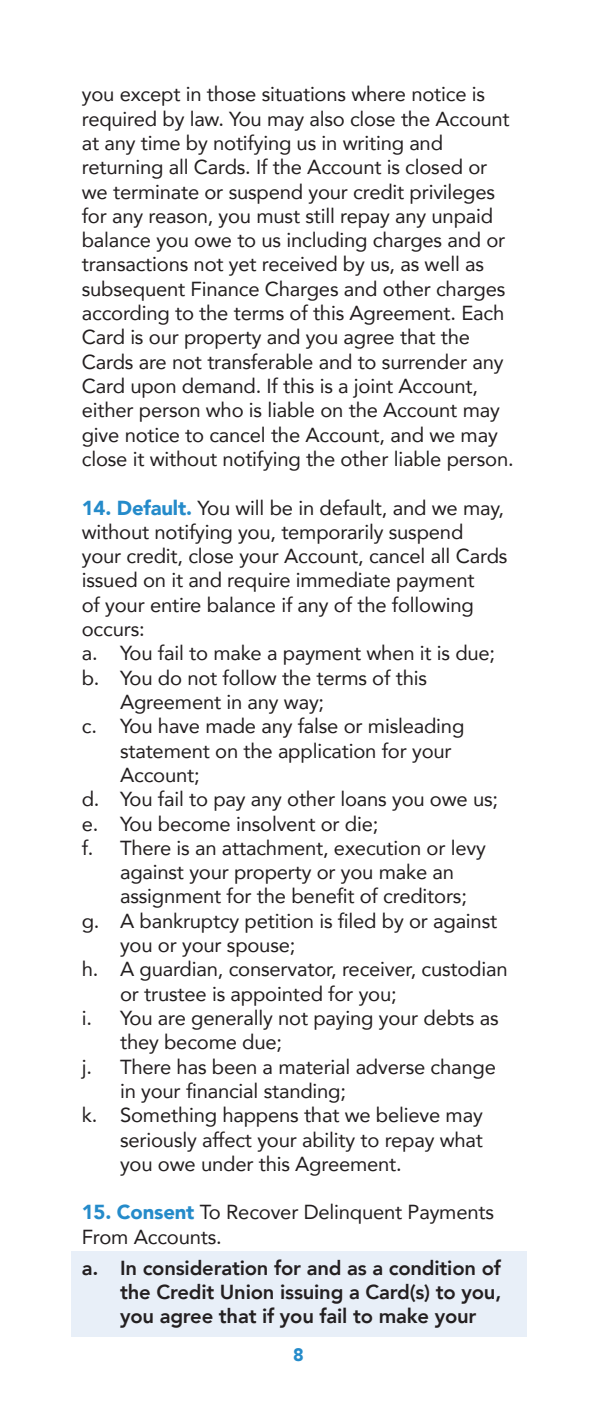
<style>
.page{position:relative;width:597px;height:1418px;background:#fff}
.page>*{position:absolute;margin:0;border:0;box-sizing:border-box;transform-origin:0 0}
.t1{font:20.25px/24.3px "Avenir";letter-spacing:-.01em;color:#231f20}
.t2{font:800 20.25px/24.3px "Avenir";letter-spacing:-.01em;color:#231f20;text-align:justify}
.t3{font:900 18px "Avenir";color:#258bca}
.s1{font-weight:900;color:#258bca}
</style>
<div class="page">
<div style="left:71px;top:1251px;width:455px;height:85px;background:#e8eff8"></div>
<p class="t1" style="left:82px;top:81px;width:433px">you except in those situations where notice is required by law. You may also close the Account at any time by notifying us in writing and returning all Cards. If the Account is closed or we terminate or suspend your credit privileges for any reason, you must still repay any unpaid balance you owe to us including charges and or transactions not yet received by us, as well as subsequent Finance Charges and other charges according to the terms of this Agreement. Each Card is our property and you agree that the Cards are not transferable and to surrender any Card upon demand. If this is a joint Account, either person who is liable on the Account may give notice to cancel the Account, and we may close it without notifying the other liable person.</p>
<p class="t1" style="left:82px;top:495px;width:427px"><span class="s1">14. Default.</span> You will be in default, and we may, without notifying you, temporarily suspend your credit, close your Account, cancel all Cards issued on it and require immediate payment<br>of your entire balance if any of the following occurs:</p>
<p class="t1" style="left:82px;top:640px;width:415px">a. You fail to make a payment when it is due;</p>
<p class="t1" style="left:120px;top:665px;width:308px;text-indent:-38px">b. You do not follow the terms of this<br>Agreement in any way;</p>
<p class="t1" style="left:120px;top:713px;width:346px;text-indent:-38px">c. You have made any false or misleading statement on the application for your<br>Account;</p>
<p class="t1" style="left:82px;top:786px;width:418px">d. You fail to pay any other loans you owe us;</p>
<p class="t1" style="left:82px;top:810px;width:298px">e. You become insolvent or die;</p>
<p class="t1" style="left:120px;top:835px;width:367px;text-indent:-38px">f. There is an attachment, execution or levy against your property or you make an assignment for the benefit of creditors;</p>
<p class="t1" style="left:120px;top:908px;width:379px;text-indent:-38px">g. A bankruptcy petition is filed by or against you or your spouse;</p>
<p class="t1" style="left:120px;top:956px;width:389px;text-indent:-38px">h. A guardian, conservator, receiver, custodian or trustee is appointed for you;</p>
<p class="t1" style="left:120px;top:1005px;width:380px;text-indent:-38px">i. You are generally not paying your debts as they become due;</p>
<p class="t1" style="left:120px;top:1053px;width:377px;text-indent:-38px">j. There has been a material adverse change in your financial standing;</p>
<p class="t1" style="left:120px;top:1102px;width:365px;text-align:justify;text-indent:-38px">k. Something happens that we believe may seriously affect your ability to repay what you owe under this Agreement.</p>
<p class="t1" style="left:82px;top:1199px;width:414px"><span class="s1">15. Consent</span> To Recover Delinquent Payments</p>
<p class="t1" style="left:82px;top:1224px;width:142px">From Accounts.</p>
<p class="t2" style="left:120px;top:1255px;width:383px;text-indent:-38px">a. In consideration for and as a condition of the Credit Union issuing a Card(s) to you, you agree that if you fail to make your</p>
<p class="t3" style="left:293px;top:1339px;width:12px">8</p>
</div>
